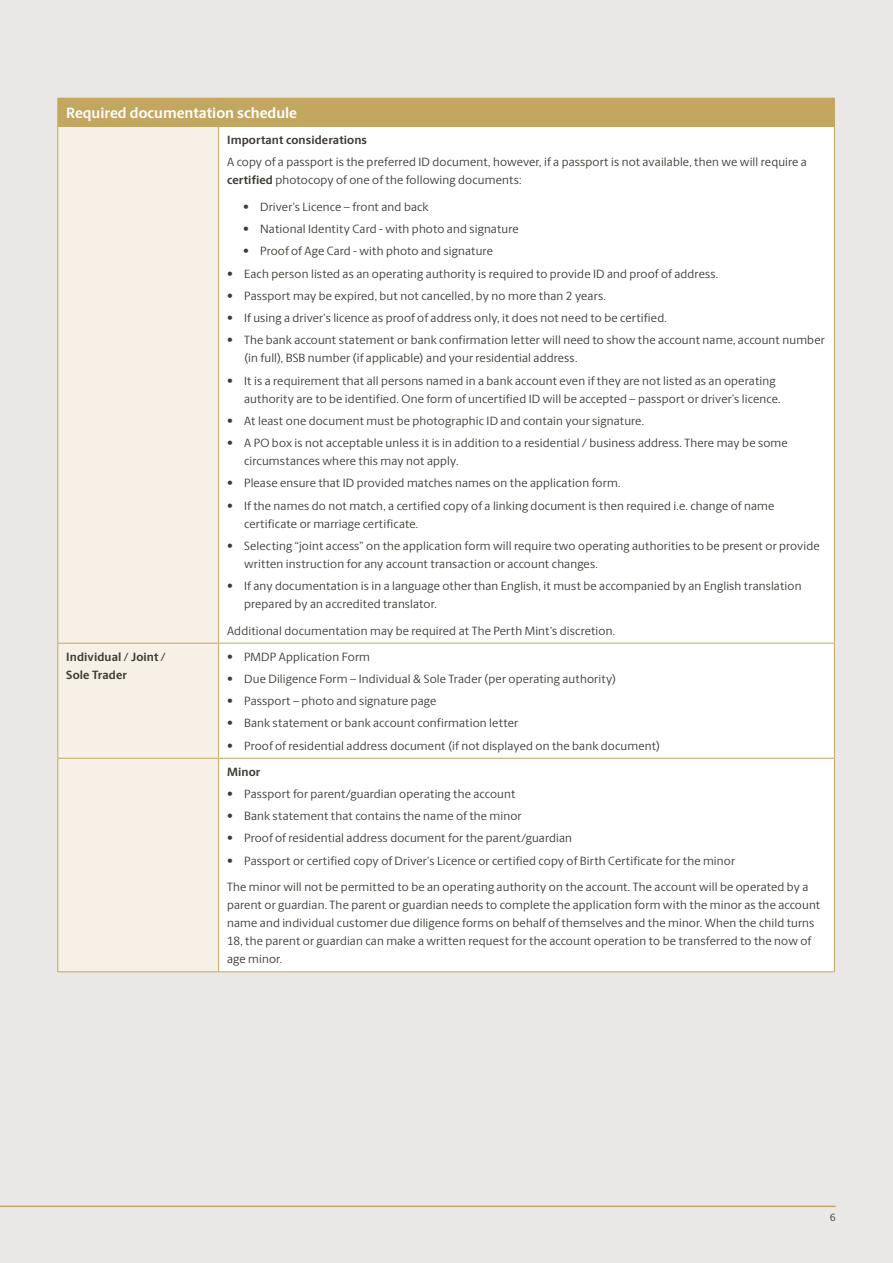
<style>
.page{position:relative;width:893px;height:1263px;background:#e9e8e6}
.page>*{position:absolute;margin:0;border:0;box-sizing:border-box;transform-origin:0 0}
.t1{font:700 15px "Berlingske Sans";color:#fff}
.t2{font:12px/18px "Berlingske Sans";letter-spacing:.015em;color:#3e3a35}
.t3{font:700 12px/18px "Berlingske Sans";letter-spacing:.01em;color:#3e3a35}
.t4{font:10.5px "Berlingske Sans";color:#3e3a35}
.s1{font-weight:700}
</style>
<div class="page">
<div style="left:58px;top:98px;width:776px;height:28px;background:#c3a660"></div>
<div style="left:58px;top:127px;width:160px;height:844px;background:#f6f0e6"></div>
<div style="left:219px;top:127px;width:615px;height:844px;background:#fff"></div>
<hr style="left:57px;top:127px;width:1px;height:516px;background:#c3a660">
<hr style="left:218px;top:127px;width:1px;height:516px;background:#c3a660">
<hr style="left:834px;top:127px;width:1px;height:516px;background:#c3a660">
<hr style="left:57px;top:643px;width:162px;height:1px;background:#c3a660">
<hr style="left:57px;top:643px;width:1px;height:115px;background:#c3a660">
<hr style="left:219px;top:643px;width:616px;height:1px;background:#c3a660">
<hr style="left:218px;top:643px;width:1px;height:115px;background:#c3a660">
<hr style="left:834px;top:643px;width:1px;height:115px;background:#c3a660">
<hr style="left:57px;top:758px;width:162px;height:1px;background:#c3a660">
<hr style="left:57px;top:759px;width:1px;height:212px;background:#c3a660">
<hr style="left:219px;top:758px;width:616px;height:1px;background:#c3a660">
<hr style="left:218px;top:759px;width:1px;height:212px;background:#c3a660">
<hr style="left:834px;top:759px;width:1px;height:212px;background:#c3a660">
<hr style="left:57px;top:971px;width:162px;height:1px;background:#c3a660">
<hr style="left:219px;top:971px;width:616px;height:1px;background:#c3a660">
<hr style="left:57px;top:98px;width:162px;height:1px;background:#c3a660">
<svg style="left:57px;top:99px;width:1px;height:27px"></svg>
<hr style="left:219px;top:98px;width:616px;height:1px;background:#c3a660">
<svg style="left:834px;top:99px;width:1px;height:27px"></svg>
<hr style="left:57px;top:126px;width:162px;height:1px;background:#c3a660">
<hr style="left:219px;top:126px;width:616px;height:1px;background:#c3a660">
<hr style="left:0;top:1205px;width:836px;height:2px;background:#c3a660">
<p class="t1" style="left:66px;top:102px;width:232px">Required documentation schedule</p>
<p class="t3" style="left:227px;top:131px;width:141px">Important considerations</p>
<p class="t2" style="left:227px;top:153px;width:581px">A copy of a passport is the preferred ID document, however, if a passport is not available, then we will require a <span class="s1">certified</span> photocopy of one of the following documents:</p>
<p class="t2" style="left:243px;top:197px;width:187px">• Driver’s Licence – front and back</p>
<p class="t2" style="left:243px;top:219px;width:277px">• National Identity Card - with photo and signature</p>
<p class="t2" style="left:243px;top:242px;width:251px">• Proof of Age Card - with photo and signature</p>
<p class="t2" style="left:227px;top:264px;width:493px">• Each person listed as an operating authority is required to provide ID and proof of address.</p>
<p class="t2" style="left:227px;top:286px;width:380px">• Passport may be expired, but not cancelled, by no more than 2 years.</p>
<p class="t2" style="left:227px;top:308px;width:441px">• If using a driver’s licence as proof of address only, it does not need to be certified.</p>
<p class="t2" style="left:244px;top:331px;width:582px;text-indent:-17px">• The bank account statement or bank confirmation letter will need to show the account name, account number (in full), BSB number (if applicable) and your residential address.</p>
<p class="t2" style="left:244px;top:371px;width:538px;text-indent:-17px">• It is a requirement that all persons named in a bank account even if they are not listed as an operating authority are to be identified. One form of uncertified ID will be accepted – passport or driver’s licence.</p>
<p class="t2" style="left:227px;top:411px;width:418px">• At least one document must be photographic ID and contain your signature.</p>
<p class="t2" style="left:244px;top:433px;width:545px;text-indent:-17px">• A PO box is not acceptable unless it is in addition to a residential / business address. There may be some circumstances where this may not apply.</p>
<p class="t2" style="left:227px;top:474px;width:395px">• Please ensure that ID provided matches names on the application form.</p>
<p class="t2" style="left:244px;top:496px;width:532px;text-indent:-17px">• If the names do not match, a certified copy of a linking document is then required i.e. change of name certificate or marriage certificate.</p>
<p class="t2" style="left:244px;top:536px;width:577px;text-indent:-17px">• Selecting “joint access” on the application form will require two operating authorities to be present or provide written instruction for any account transaction or account changes.</p>
<p class="t2" style="left:244px;top:576px;width:559px;text-indent:-17px">• If any documentation is in a language other than English, it must be accompanied by an English translation prepared by an accredited translator.</p>
<p class="t2" style="left:227px;top:621px;width:390px">Additional documentation may be required at The Perth Mint’s discretion.</p>
<p class="t3" style="left:66px;top:647px;width:101px">Individual / Joint /<br>Sole Trader</p>
<p class="t2" style="left:227px;top:647px;width:144px">• PMDP Application Form</p>
<p class="t2" style="left:227px;top:669px;width:391px">• Due Diligence Form – Individual &amp; Sole Trader (per operating authority)</p>
<p class="t2" style="left:227px;top:691px;width:211px">• Passport – photo and signature page</p>
<p class="t2" style="left:227px;top:714px;width:293px">• Bank statement or bank account confirmation letter</p>
<p class="t2" style="left:227px;top:736px;width:435px">• Proof of residential address document (if not displayed on the bank document)</p>
<p class="t3" style="left:227px;top:762px;width:35px">Minor</p>
<p class="t2" style="left:227px;top:784px;width:290px">• Passport for parent/guardian operating the account</p>
<p class="t2" style="left:227px;top:807px;width:296px">• Bank statement that contains the name of the minor</p>
<p class="t2" style="left:227px;top:829px;width:346px">• Proof of residential address document for the parent/guardian</p>
<p class="t2" style="left:227px;top:851px;width:509px">• Passport or certified copy of Driver’s Licence or certified copy of Birth Certificate for the minor</p>
<p class="t2" style="left:227px;top:878px;width:595px">The minor will not be permitted to be an operating authority on the account. The account will be operated by a parent or guardian. The parent or guardian needs to complete the application form with the minor as the account name and individual customer due diligence forms on behalf of themselves and the minor. When the child turns 18, the parent or guardian can make a written request for the account operation to be transferred to the now of age minor.</p>
<p class="t4" style="left:830px;top:1210px;width:7px">6</p>
</div>
